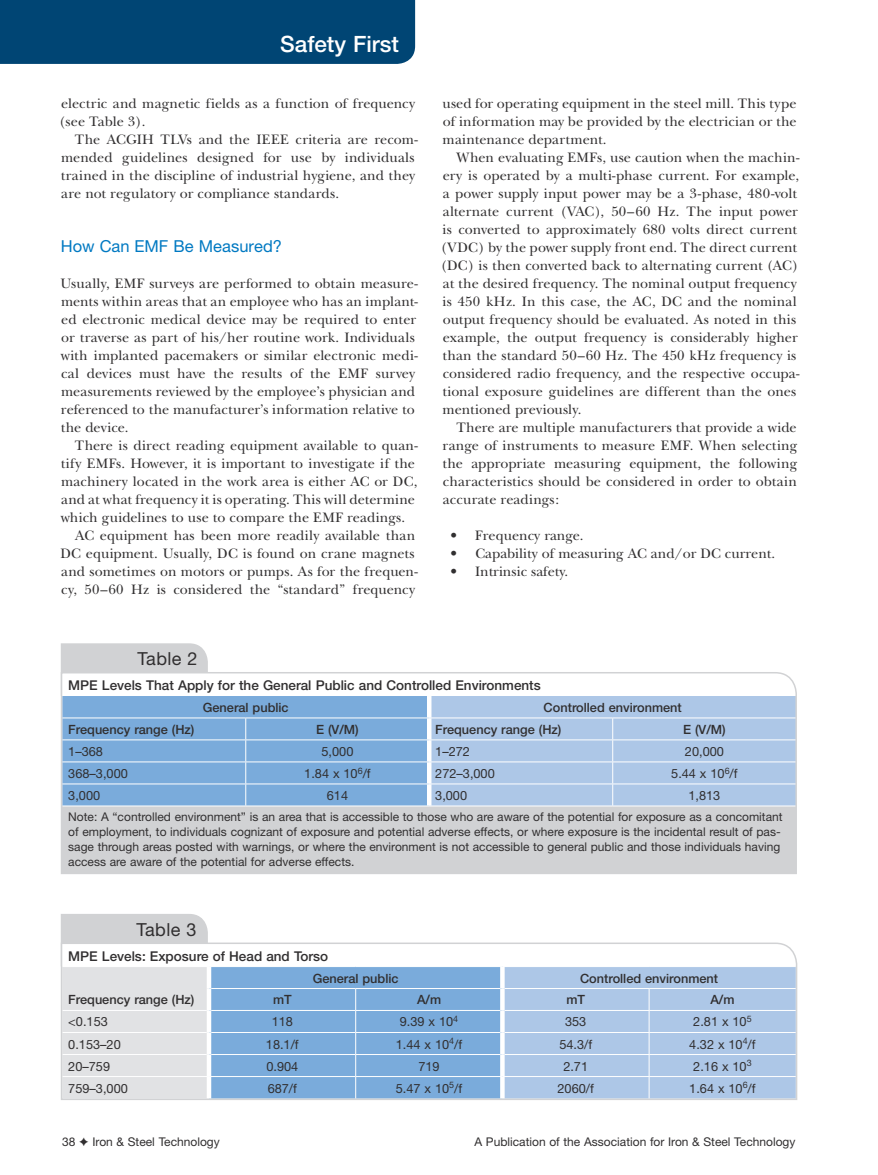
<style>
.page{position:relative;width:878px;height:1175px;background:#fff}
.page>*{position:absolute;margin:0;border:0;box-sizing:border-box;transform-origin:0 0}
.t1{font:500 22.5px "Helvetica Neue";color:#fff}
._2012_Figure_Callout{font:18px "Helvetica Neue";letter-spacing:.025em;color:#312f30}
._2012_Subhead{font:16.5px "Helvetica Neue";color:#0079c2}
._2013_Body_Text{font:14.25px/18px "New Baskerville";letter-spacing:.005em;color:#312f30}
._2012_Table_Headings{font:500 13.5px "Helvetica Neue";color:#312f30}
._2012_Table_Text{font:12.75px "Helvetica Neue";color:#312f30}
._2012_Table_Text-2{font:500 12.75px "Helvetica Neue";color:#312f30}
._2012_Table_Text-3{font:12px/15px "Helvetica Neue";color:#312f30}
._2012_Folio_Left{font:12px "Helvetica Neue";color:#312f30}
</style>
<div class="page">
<div style="left:0;top:0;width:415px;height:64px;background:#004574"></div>
<div style="left:60px;top:643px;width:148px;height:28px;background:#d1d2d4"></div>
<svg style="left:60px;top:671px;width:737px;height:203px;background:#b8cbe0"></svg>
<div style="left:60px;top:914px;width:148px;height:27px;background:#d1d2d4"></div>
<svg style="left:60px;top:941px;width:738px;height:159px"></svg>
<h1 class="t1" style="left:280px;top:31px;width:120px">Safety First</h1>
<p class="_2013_Body_Text" style="left:59px;top:94px;width:357px">electric and magnetic fields as a function of frequency (see Table 3).</p>
<p class="_2013_Body_Text" style="left:61px;top:130px;width:358px;text-indent:14px">The ACGIH TLVs and the IEEE criteria are recom&shy;mended guidelines designed for use by individuals trained in the discipline of industrial hygiene, and they are not regulatory or compliance standards.</p>
<p class="_2012_Subhead" style="left:61px;top:236px;width:222px">How Can EMF Be Measured?</p>
<p class="_2013_Body_Text" style="left:60px;top:274px;width:359px">Usually, EMF surveys are performed to obtain measure&shy;ments within areas that an employee who has an implant&shy;ed electronic medical device may be required to enter or traverse as part of his/her routine work. Individuals with implanted pacemakers or similar electronic medi&shy;cal devices must have the results of the EMF survey measurements reviewed by the employee’s physician and referenced to the manufacturer’s information relative to the device.</p>
<p class="_2013_Body_Text" style="left:61px;top:436px;width:358px;text-indent:14px">There is direct reading equipment available to quan&shy;tify EMFs. However, it is important to investigate if the machinery located in the work area is either AC or DC, and at what frequency it is operating. This will determine which guidelines to use to compare the EMF readings.</p>
<p class="_2013_Body_Text" style="left:60px;top:526px;width:359px;text-indent:15px">AC equipment has been more readily available than DC equipment. Usually, DC is found on crane magnets and sometimes on motors or pumps. As for the frequen&shy;cy, 50–60 Hz is considered the “standard” frequency</p>
<p class="_2013_Body_Text" style="left:442px;top:94px;width:356px;text-align:justify">used for operating equipment in the steel mill. This type of information may be provided by the electrician or the maintenance department.</p>
<p class="_2013_Body_Text" style="left:441px;top:148px;width:360px;text-indent:16px">When evaluating EMFs, use caution when the machin&shy;ery is operated by a multi-phase current. For example, a power supply input power may be a 3-phase, 480-volt alternate current (VAC), 50–60 Hz. The input power is converted to approximately 680 volts direct current (VDC) by the power supply front end. The direct current (DC) is then converted back to alternating current (AC) at the desired frequency. The nominal output frequency is 450 kHz. In this case, the AC, DC and the nominal output frequency should be evaluated. As noted in this example, the output frequency is considerably higher than the standard 50–60 Hz. The 450 kHz frequency is considered radio frequency, and the respective occupa&shy;tional exposure guidelines are different than the ones mentioned previously.</p>
<p class="_2013_Body_Text" style="left:442px;top:418px;width:356px;text-align:justify;text-indent:14px">There are multiple manufacturers that provide a wide range of instruments to measure EMF. When selecting the appropriate measuring equipment, the following characteristics should be considered in order to obtain accurate readings:</p>
<p class="_2013_Body_Text" style="left:450px;top:526px;width:135px">• Frequency range.</p>
<p class="_2013_Body_Text" style="left:450px;top:544px;width:326px">• Capability of measuring AC and/or DC current.</p>
<p class="_2013_Body_Text" style="left:450px;top:562px;width:119px">• Intrinsic safety.</p>
<p class="_2012_Figure_Callout" style="left:137px;top:648px;width:62px">Table 2</p>
<p class="_2012_Table_Headings" style="left:68px;top:677px;width:474px">MPE Levels That Apply for the General Public and Controlled Environments</p>
<p class="_2012_Table_Text-2" style="left:203px;top:700px;width:87px">General public</p>
<p class="_2012_Table_Text-2" style="left:543px;top:700px;width:140px">Controlled environment</p>
<p class="_2012_Table_Text-2" style="left:68px;top:721px;width:128px">Frequency range (Hz)</p>
<p class="_2012_Table_Text-2" style="left:316px;top:721px;width:44px">E (V/M)</p>
<p class="_2012_Table_Text-2" style="left:435px;top:721px;width:128px">Frequency range (Hz)</p>
<p class="_2012_Table_Text-2" style="left:683px;top:721px;width:44px">E (V/M)</p>
<p class="_2012_Table_Text" style="left:68px;top:743px;width:36px">1–368</p>
<p class="_2012_Table_Text" style="left:321px;top:743px;width:33px">5,000</p>
<p class="_2012_Table_Text" style="left:435px;top:743px;width:36px">1–272</p>
<p class="_2012_Table_Text" style="left:685px;top:743px;width:40px">20,000</p>
<p class="_2012_Table_Text" style="left:68px;top:765px;width:61px">368–3,000</p>
<p class="_2012_Table_Text" style="left:304px;top:765px;width:68px">1.84 x 10<sup>6</sup>/f</p>
<p class="_2012_Table_Text" style="left:435px;top:765px;width:61px">272–3,000</p>
<p class="_2012_Table_Text" style="left:671px;top:765px;width:68px">5.44 x 10<sup>6</sup>/f</p>
<p class="_2012_Table_Text" style="left:68px;top:788px;width:33px">3,000</p>
<p class="_2012_Table_Text" style="left:327px;top:788px;width:23px">614</p>
<p class="_2012_Table_Text" style="left:435px;top:788px;width:33px">3,000</p>
<p class="_2012_Table_Text" style="left:688px;top:788px;width:33px">1,813</p>
<p class="_2012_Table_Text-3" style="left:68px;top:809px;width:715px">Note: A “controlled environment” is an area that is accessible to those who are aware of the potential for exposure as a concomitant of employment, to individuals cognizant of exposure and potential adverse effects, or where exposure is the incidental result of pas&shy;sage through areas posted with warnings, or where the environment is not accessible to general public and those individuals having access are aware of the potential for adverse effects.</p>
<p class="_2012_Figure_Callout" style="left:136px;top:918px;width:62px">Table 3</p>
<p class="_2012_Table_Headings" style="left:68px;top:947px;width:261px">MPE Levels: Exposure of Head and Torso</p>
<p class="_2012_Table_Text-2" style="left:68px;top:992px;width:128px">Frequency range (Hz)</p>
<p class="_2012_Table_Text-2" style="left:313px;top:970px;width:87px">General public</p>
<p class="_2012_Table_Text-2" style="left:580px;top:970px;width:140px">Controlled environment</p>
<p class="_2012_Table_Text-2" style="left:273px;top:992px;width:20px">mT</p>
<p class="_2012_Table_Text-2" style="left:417px;top:992px;width:26px">A/m</p>
<p class="_2012_Table_Text-2" style="left:566px;top:992px;width:20px">mT</p>
<p class="_2012_Table_Text-2" style="left:710px;top:992px;width:26px">A/m</p>
<p class="_2012_Table_Text" style="left:68px;top:1014px;width:41px">&lt;0.153</p>
<p class="_2012_Table_Text" style="left:272px;top:1014px;width:23px">118</p>
<p class="_2012_Table_Text" style="left:400px;top:1014px;width:60px">9.39 x 10<sup>4</sup></p>
<p class="_2012_Table_Text" style="left:565px;top:1014px;width:23px">353</p>
<p class="_2012_Table_Text" style="left:693px;top:1014px;width:60px">2.81 x 10<sup>5</sup></p>
<p class="_2012_Table_Text" style="left:68px;top:1036px;width:54px">0.153–20</p>
<p class="_2012_Table_Text" style="left:266px;top:1036px;width:34px">18.1/f</p>
<p class="_2012_Table_Text" style="left:396px;top:1036px;width:68px">1.44 x 10<sup>4</sup>/f</p>
<p class="_2012_Table_Text" style="left:559px;top:1036px;width:34px">54.3/f</p>
<p class="_2012_Table_Text" style="left:689px;top:1036px;width:68px">4.32 x 10<sup>4</sup>/f</p>
<p class="_2012_Table_Text" style="left:68px;top:1058px;width:43px">20–759</p>
<p class="_2012_Table_Text" style="left:266px;top:1058px;width:33px">0.904</p>
<p class="_2012_Table_Text" style="left:418px;top:1058px;width:23px">719</p>
<p class="_2012_Table_Text" style="left:563px;top:1058px;width:26px">2.71</p>
<p class="_2012_Table_Text" style="left:693px;top:1058px;width:60px">2.16 x 10<sup>3</sup></p>
<p class="_2012_Table_Text" style="left:68px;top:1080px;width:61px">759–3,000</p>
<p class="_2012_Table_Text" style="left:268px;top:1080px;width:31px">687/f</p>
<p class="_2012_Table_Text" style="left:396px;top:1080px;width:68px">5.47 x 10<sup>5</sup>/f</p>
<p class="_2012_Table_Text" style="left:557px;top:1080px;width:38px">2060/f</p>
<p class="_2012_Table_Text" style="left:689px;top:1080px;width:68px">1.64 x 10<sup>6</sup>/f</p>
<p class="_2012_Folio_Left" style="left:62px;top:1134px;width:159px">38 ✦ Iron &amp; Steel Technology</p>
<p class="_2012_Folio_Left" style="left:474px;top:1134px;width:322px">A Publication of the Association for Iron &amp; Steel Technology</p>
</div>
